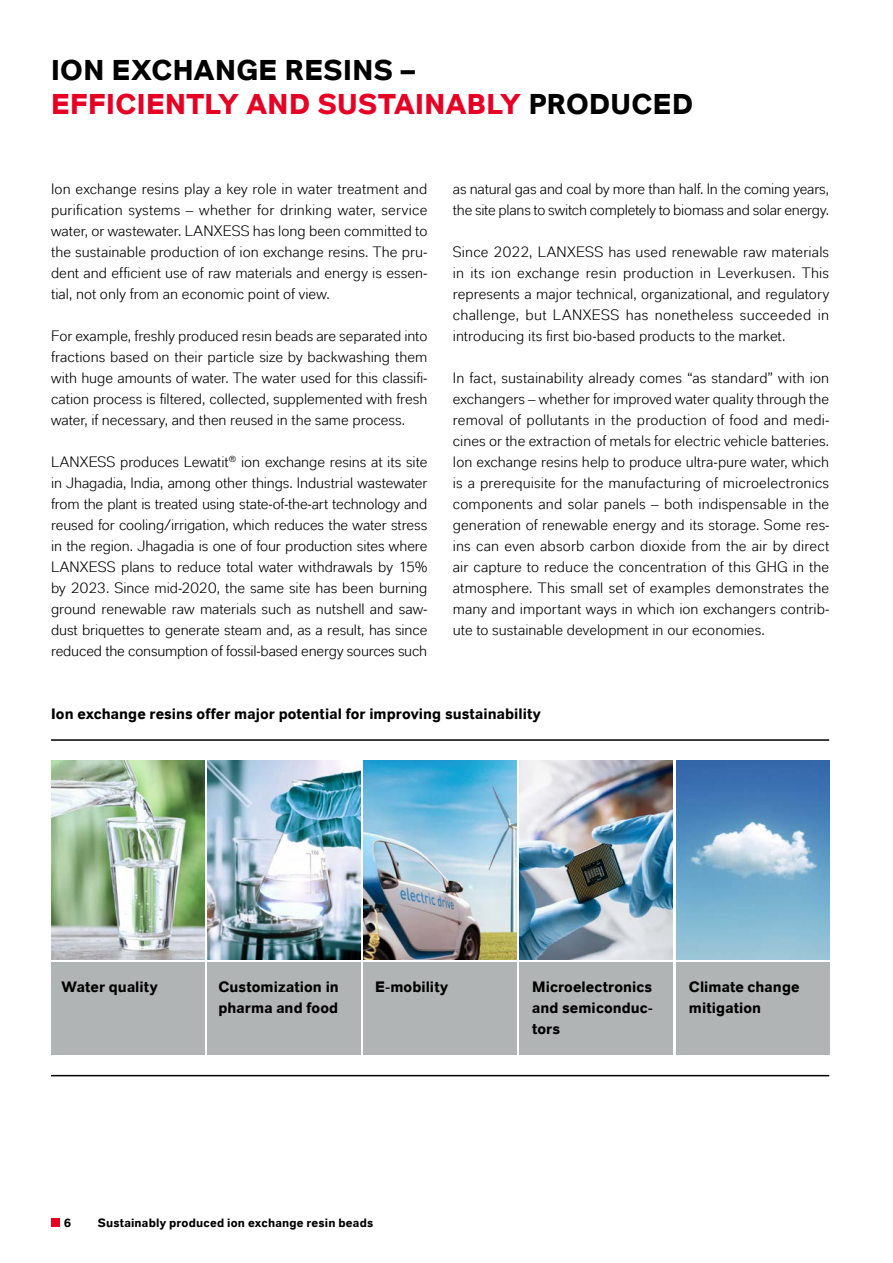
<style>
.page{position:relative;width:893px;height:1263px;background:#fff}
.page>*{position:absolute;margin:0;border:0;box-sizing:border-box;transform-origin:0 0}
.t1{font:700 28.5px/34.2px "Lanxess";letter-spacing:.015em;color:#000}
.t2{font:15px/21px "Lanxess";color:#000;text-align:justify}
.t3{font:700 15px/21px "Lanxess";letter-spacing:.005em;color:#000}
.t4{font:700 12px "Lanxess";letter-spacing:.015em;color:#000}
.s1{color:#e70023}
</style>
<div class="page">
<hr style="left:51px;top:739px;width:778px;height:2px;background:#000">
<hr style="left:51px;top:1075px;width:778px;height:1px;background:#000">
<div style="left:51px;top:962px;width:153px;height:93px;background:#b1b4b4"></div>
<div style="left:207px;top:962px;width:153px;height:93px;background:#b1b4b4"></div>
<div style="left:364px;top:962px;width:153px;height:93px;background:#b1b4b4"></div>
<div style="left:520px;top:962px;width:153px;height:93px;background:#b1b4b4"></div>
<div style="left:676px;top:962px;width:153px;height:93px;background:#b1b4b4"></div>
<img style="left:51px;top:760px;width:153px;height:199px">
<img style="left:207px;top:760px;width:153px;height:199px">
<img style="left:364px;top:760px;width:153px;height:199px">
<img style="left:520px;top:760px;width:153px;height:199px">
<img style="left:676px;top:760px;width:153px;height:199px">
<div style="left:51px;top:1218px;width:9px;height:9px;background:#e70023"></div>
<h1 class="t1" style="left:51px;top:53px;width:644px">ION EXCHANGE RESINS –<br><span class="s1">EFFICIENTLY AND SUSTAINABLY</span> PRODUCED</h1>
<p class="t2" style="left:51px;top:178px;width:378px">Ion exchange resins play a key role in water treatment and purification systems – whether for drinking water, service water, or wastewater. LANXESS has long been committed to the sustainable production of ion exchange resins. The pru&shy;dent and efficient use of raw materials and energy is essen&shy;tial, not only from an economic point of view.</p>
<p class="t2" style="left:51px;top:325px;width:378px">For example, freshly produced resin beads are separated into fractions based on their particle size by backwashing them with huge amounts of water. The water used for this classifi&shy;cation process is filtered, collected, supplemented with fresh water, if necessary, and then reused in the same process.</p>
<p class="t2" style="left:51px;top:451px;width:378px">LANXESS produces Lewatit<sup>®</sup> ion exchange resins at its site in Jhagadia, India, among other things. Industrial wastewater from the plant is treated using state-of-the-art technology and reused for cooling/irrigation, which reduces the water stress in the region. Jhagadia is one of four production sites where LANXESS plans to reduce total water withdrawals by 15% by 2023. Since mid-2020, the same site has been burning ground renewable raw materials such as nutshell and saw&shy;dust briquettes to generate steam and, as a result, has since reduced the consumption of fossil-based energy sources such</p>
<p class="t2" style="left:453px;top:178px;width:378px">as natural gas and coal by more than half. In the coming years, the site plans to switch completely to biomass and solar energy.</p>
<p class="t2" style="left:453px;top:241px;width:378px">Since 2022, LANXESS has used renewable raw materials in its ion exchange resin production in Leverkusen. This represents a major technical, organizational, and regulatory challenge, but LANXESS has nonetheless succeeded in introducing its first bio-based products to the market.</p>
<p class="t2" style="left:453px;top:367px;width:378px">In fact, sustainability already comes “as standard” with ion exchangers – whether for improved water quality through the removal of pollutants in the production of food and medi&shy;cines or the extraction of metals for electric vehicle batteries.<br>Ion exchange resins help to produce ultra-pure water, which is a prerequisite for the manufacturing of microelectronics components and solar panels – both indispensable in the generation of renewable energy and its storage. Some res&shy;ins can even absorb carbon dioxide from the air by direct air capture to reduce the concentration of this GHG in the atmosphere. This small set of examples demonstrates the many and important ways in which ion exchangers contrib&shy;ute to sustainable development in our economies.</p>
<p class="t3" style="left:51px;top:703px;width:491px">Ion exchange resins offer major potential for improving sustainability</p>
<p class="t3" style="left:62px;top:976px;width:98px">Water quality</p>
<p class="t3" style="left:218px;top:976px;width:122px">Customization in pharma and food</p>
<p class="t3" style="left:375px;top:976px;width:74px">E-mobility</p>
<p class="t3" style="left:532px;top:976px;width:122px;text-align:justify">Microelectronics and semiconduc&shy;tors</p>
<p class="t3" style="left:689px;top:976px;width:112px">Climate change mitigation</p>
<p class="t4" style="left:64px;top:1215px;width:9px">6</p>
<p class="t4" style="left:98px;top:1215px;width:277px">Sustainably produced ion exchange resin beads</p>
</div>
